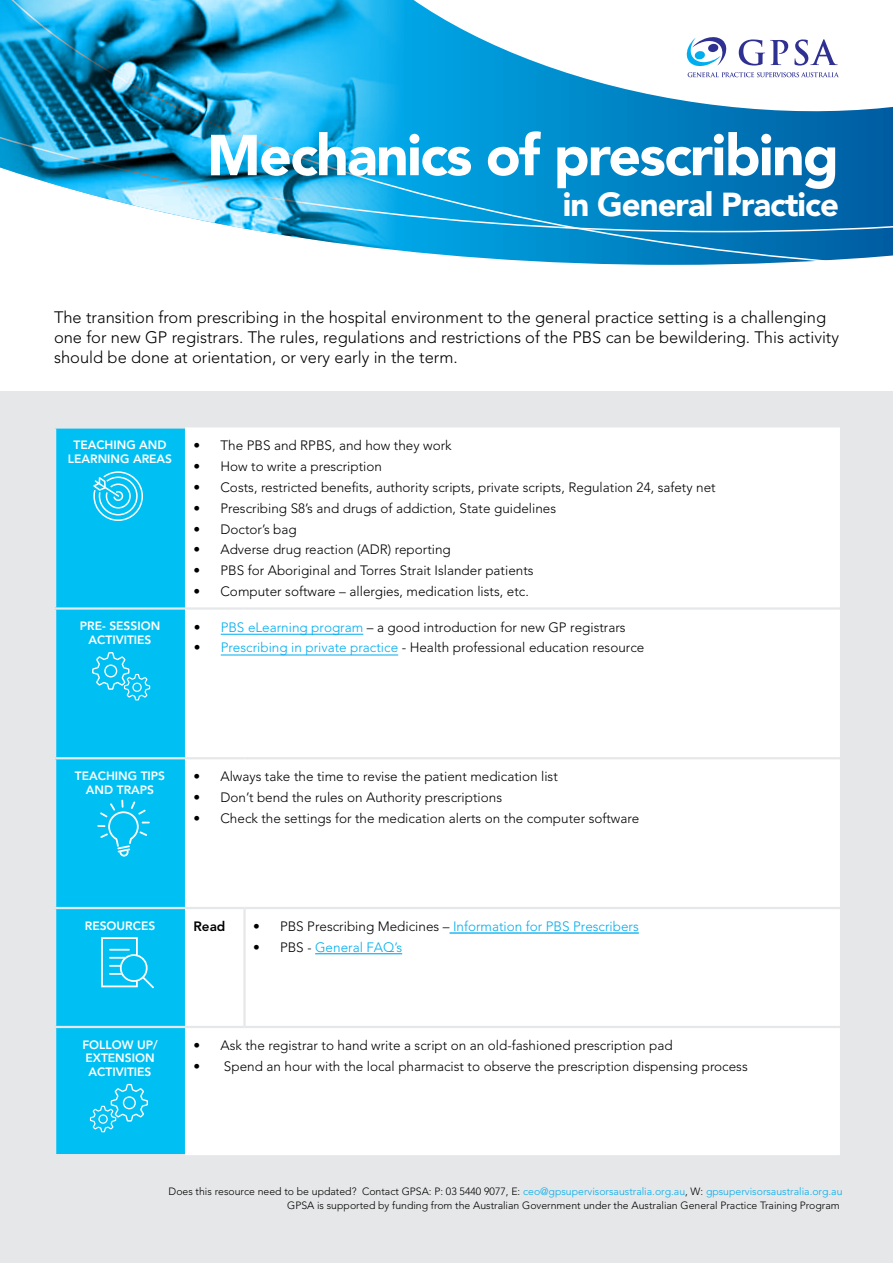
<style>
.page{position:relative;width:893px;height:1263px;background:#fff}
.page>*{position:absolute;margin:0;border:0;box-sizing:border-box;transform-origin:0 0}
.t1{font:900 57.15px "Avenir";letter-spacing:-.03em;color:#fff}
.t2{font:900 33px "Avenir";letter-spacing:-.03em;color:#fff}
.t3{font:300 16.5px/19.8px "Avenir";color:#000}
.t4{font:300 13.5px "Avenir";color:#000}
.t5{font:300 13.5px "Avenir LT Std";color:#000}
.t6{font:300 13.5px "Avenir";color:#00adef}
.t7{font:800 13.5px "Avenir";color:#000}
.t8{font:800 12px/13.5px "Avenir";color:#fff;text-align:center}
.t9{font:300 10.5px/13.5px "Avenir";color:#000;text-align:right}
.s1{font-family:"Avenir"}
.s2{color:#00adef}
.s3{color:#000}
.s4{font-family:"Minion Pro";font-weight:400;color:#000}
</style>
<div class="page">
<div style="left:0;top:391px;width:893px;height:872px;background:#e6e7e8"></div>
<div style="left:56px;top:429px;width:129px;height:725px;background:#00c0f3"></div>
<div style="left:185px;top:427px;width:655px;height:728px;background:#fff"></div>
<hr style="left:185px;top:607px;width:59px;height:3px;background:#e6e7e8">
<hr style="left:244px;top:607px;width:596px;height:3px;background:#e6e7e8">
<hr style="left:185px;top:757px;width:59px;height:2px;background:#e6e7e8">
<hr style="left:244px;top:757px;width:596px;height:2px;background:#e6e7e8">
<hr style="left:243px;top:909px;width:3px;height:117px;background:#e6e7e8">
<hr style="left:185px;top:907px;width:59px;height:2px;background:#e6e7e8">
<hr style="left:244px;top:907px;width:596px;height:2px;background:#e6e7e8">
<hr style="left:185px;top:1026px;width:59px;height:2px;background:#e6e7e8">
<hr style="left:244px;top:1026px;width:596px;height:2px;background:#e6e7e8">
<hr style="left:54px;top:607px;width:131px;height:3px;background:#e6e7e8">
<hr style="left:54px;top:757px;width:131px;height:2px;background:#e6e7e8">
<hr style="left:54px;top:907px;width:131px;height:2px;background:#e6e7e8">
<hr style="left:54px;top:1026px;width:131px;height:2px;background:#e6e7e8">
<hr style="left:221px;top:655px;width:177px;height:1px;background:#00adef">
<hr style="left:221px;top:634px;width:142px;height:1px;background:#00adef">
<hr style="left:315px;top:953px;width:87px;height:1px;background:#00adef">
<hr style="left:449px;top:933px;width:190px;height:1px;background:#00adef">
<svg style="left:409px;top:232px;width:484px;height:33px;background:#2491c9"></svg>
<svg style="left:409px;top:0;width:484px;height:232px"></svg>
<svg style="left:93px;top:471px;width:50px;height:50px;background:#3bcef5"></svg>
<svg style="left:92px;top:652px;width:58px;height:48px;background:#23c8f4"></svg>
<svg style="left:90px;top:1084px;width:58px;height:48px;background:#24c8f4"></svg>
<svg style="left:101px;top:937px;width:53px;height:51px;background:#31ccf5"></svg>
<svg style="left:97px;top:800px;width:53px;height:56px;background:#1dc7f4"></svg>
<img style="left:0;top:0;width:409px;height:252px">
<svg style="left:687px;top:37px;width:39px;height:29px"></svg>
<svg style="left:688px;top:72px;width:151px;height:5px"></svg>
<svg style="left:739px;top:39px;width:49px;height:27px"></svg>
<svg style="left:794px;top:39px;width:44px;height:27px"></svg>
<h1 class="t1" style="left:207px;top:121px;width:634px">Mechanics of prescribing</h1>
<h2 class="t2" style="left:563px;top:184px;width:278px">in General Practice</h2>
<p class="t3" style="left:54px;top:308px;width:787px">The transition from prescribing in the hospital environment to the general practice setting is a challenging one for new GP registrars. The rules, regulations and restrictions of the PBS can be bewildering. This activity should be done at orientation, or very early in the term.</p>
<p class="t8" style="left:68px;top:438px;width:106px">TEACHING AND<br>LEARNING AREAS</p>
<p class="t4" style="left:193px;top:438px;width:260px">• The PBS and RPBS, and how they work</p>
<p class="t4" style="left:193px;top:459px;width:190px">• How to write a prescription</p>
<p class="t4" style="left:193px;top:479px;width:524px">• Costs, restricted benefits, authority scripts, private scripts, Regulation 24, safety net</p>
<p class="t4" style="left:193px;top:500px;width:364px">• Prescribing S8’s and drugs of addiction, State guidelines</p>
<p class="t4" style="left:193px;top:521px;width:105px">• Doctor’s bag</p>
<p class="t4" style="left:193px;top:542px;width:259px">• Adverse drug reaction (ADR) reporting</p>
<p class="t4" style="left:193px;top:562px;width:342px">• PBS for Aboriginal and Torres Strait Islander patients</p>
<p class="t4" style="left:193px;top:583px;width:337px">• Computer software – allergies, medication lists, etc.</p>
<p class="t8" style="left:80px;top:619px;width:82px">PRE- SESSION<br>ACTIVITIES</p>
<p class="t5" style="left:194px;top:619px;width:433px"><span class="s1">•</span> <span class="s2">PBS eLearning program</span> – a good introduction for new GP registrars</p>
<p class="t5" style="left:194px;top:640px;width:452px"><span class="s1">•</span> <span class="s2">Prescribing in private practice</span> - Health professional education resource</p>
<p class="t8" style="left:75px;top:769px;width:92px">TEACHING TIPS<br>AND TRAPS</p>
<p class="t4" style="left:193px;top:769px;width:366px">• Always take the time to revise the patient medication list</p>
<p class="t4" style="left:193px;top:789px;width:310px">• Don’t bend the rules on Authority prescriptions</p>
<p class="t4" style="left:193px;top:810px;width:447px">• Check the settings for the medication alerts on the computer software</p>
<p class="t8" style="left:85px;top:919px;width:72px">RESOURCES</p>
<p class="t7" style="left:193px;top:918px;width:34px">Read</p>
<p class="t6" style="left:253px;top:918px;width:387px"><span class="s3">• PBS Prescribing Medicines –</span> Information for PBS Prescribers</p>
<p class="t6" style="left:253px;top:939px;width:151px"><span class="s3">• PBS</span> <span class="s4">-</span> General FAQ’s</p>
<p class="t8" style="left:82px;top:1038px;width:77px;text-align:left">FOLLOW UP/<br>EXTENSION<br>ACTIVITIES</p>
<p class="t4" style="left:193px;top:1037px;width:481px">• Ask the registrar to hand write a script on an old-fashioned prescription pad</p>
<p class="t4" style="left:193px;top:1058px;width:556px">• Spend an hour with the local pharmacist to observe the prescription dispensing process</p>
<p class="t9" style="left:169px;top:1185px;width:675px">Does this resource need to be updated? Contact GPSA: P: 03 5440 9077, E: <span class="s2">ceo@gpsupervisorsaustralia.org.au</span>, W: <span class="s2">gpsupervisorsaustralia.org.au<br></span>GPSA is supported by funding from the Australian Government under the Australian General Practice Training Program</p>
</div>
